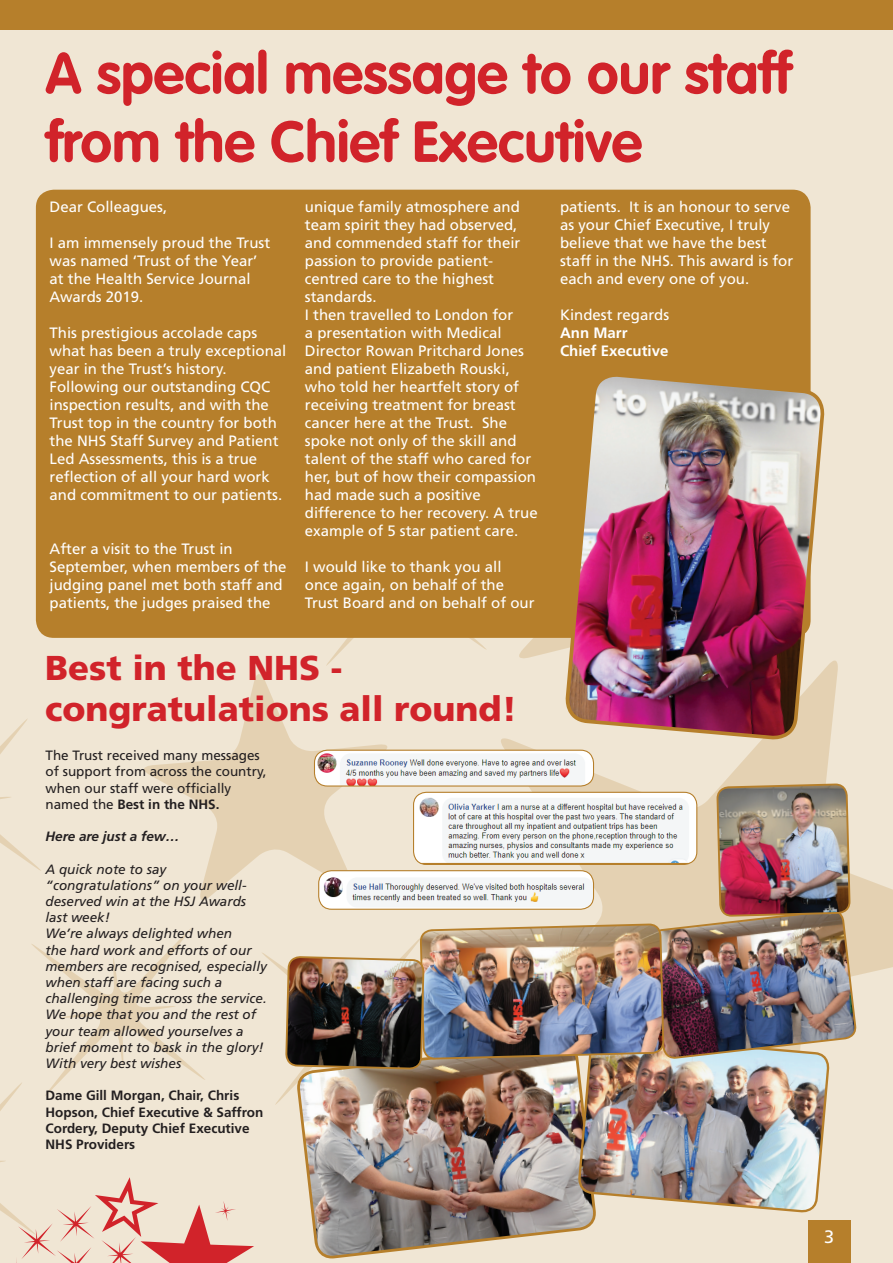
<style>
.page{position:relative;width:893px;height:1263px;background:#f0e6d4}
.page>*{position:absolute;margin:0;border:0;box-sizing:border-box;transform-origin:0 0}
.t1{font:700 57px/68.4px "VAG Rounded";color:#d1232a}
.t2{font:900 34.5px/41.4px "Frutiger";color:#d1232a}
.t3{font:18px "Frutiger";color:#fff}
.t4{font:15px/18px "Frutiger";color:#fff}
.t5{font:700 15px/18px "Frutiger";color:#fff}
.t6{font:italic 13.5px/16.2px "Frutiger";color:#231f20}
.t7{font:13.5px/16.2px "Frutiger";color:#231f20}
.t8{font:700 13.5px/16.2px "Frutiger";color:#231f20}
.t9{font:italic 700 13.5px "Frutiger";color:#231f20}
.s1{font-weight:700}
</style>
<div class="page">
<svg style="left:144px;top:674px;width:252px;height:227px"></svg>
<svg style="left:462px;top:738px;width:431px;height:291px"></svg>
<svg style="left:519px;top:638px;width:45px;height:21px"></svg>
<svg style="left:0;top:719px;width:41px;height:152px"></svg>
<svg style="left:326px;top:638px;width:160px;height:28px"></svg>
<div style="left:36px;top:190px;width:775px;height:448px;background:#b67f2b;border-radius:18px"></div>
<div style="left:808px;top:1220px;width:42px;height:43px;background:#b67f2b"></div>
<div style="left:0;top:0;width:893px;height:30px;background:#b67f2b"></div>
<svg style="left:0;top:928px;width:284px;height:335px"></svg>
<img style="left:564px;top:371px;width:261px;height:410px">
<img style="left:314px;top:750px;width:279px;height:36px">
<div style="left:314px;top:750px;width:280px;height:36px;border:1px solid #b67f2b;border-radius:13px"></div>
<img style="left:414px;top:792px;width:283px;height:71px">
<div style="left:413px;top:792px;width:284px;height:73px;border:1px solid #b67f2b;border-radius:13px"></div>
<img style="left:425px;top:871px;width:168px;height:38px">
<div style="left:318px;top:870px;width:276px;height:40px;border:1px solid #b67f2b;border-radius:13px"></div>
<svg style="left:309px;top:1193px;width:268px;height:66px"></svg>
<img style="left:577px;top:1081px;width:251px;height:150px">
<img style="left:650px;top:909px;width:206px;height:172px">
<img style="left:425px;top:924px;width:238px;height:269px">
<img style="left:717px;top:650px;width:133px;height:400px">
<img style="left:284px;top:826px;width:141px;height:373px">
<h1 class="t1" style="left:46px;top:39px;width:747px">A special message to our staff from the Chief Executive</h1>
<p class="t4" style="left:50px;top:197px;width:119px">Dear Colleagues,</p>
<p class="t4" style="left:50px;top:233px;width:222px">I am immensely proud the Trust was named ‘Trust of the Year’ at the Health Service Journal<br>Awards 2019.</p>
<p class="t4" style="left:50px;top:323px;width:238px">This prestigious accolade caps what has been a truly exceptional year in the Trust’s history.<br>Following our outstanding CQC inspection results, and with the<br>Trust top in the country for both the NHS Staff Survey and Patient<br>Led Assessments, this is a true reflection of all your hard work and commitment to our patients.</p>
<p class="t4" style="left:50px;top:539px;width:239px">After a visit to the Trust in<br>September, when members of the judging panel met both staff and patients, the judges praised the</p>
<p class="t4" style="left:305px;top:197px;width:234px">unique family atmosphere and team spirit they had observed, and commended staff for their passion to provide patient&shy;centred care to the highest standards.<br>I then travelled to London for<br>a presentation with Medical<br>Director Rowan Pritchard Jones and patient Elizabeth Rouski, who told her heartfelt story of receiving treatment for breast cancer here at the Trust. She spoke not only of the skill and talent of the staff who cared for her, but of how their compassion had made such a positive difference to her recovery. A true example of 5 star patient care.</p>
<p class="t4" style="left:305px;top:557px;width:231px">I would like to thank you all once again, on behalf of the<br>Trust Board and on behalf of our</p>
<h2 class="t2" style="left:45px;top:646px;width:473px">Best in the NHS - congratulations all round!</h2>
<p class="t7" style="left:46px;top:747px;width:223px">The Trust received many messages of support from across the country, when our staff were officially named the <span class="s1">Best in the NHS.</span></p>
<p class="t9" style="left:46px;top:828px;width:135px">Here are just a few…</p>
<p class="t6" style="left:46px;top:861px;width:223px">A quick note to say “congratulations” on your well&shy;deserved win at the HSJ Awards last week!<br>We’re always delighted when<br>the hard work and efforts of our members are recognised, especially when staff are facing such a challenging time across the service.<br>We hope that you and the rest of your team allowed yourselves a brief moment to bask in the glory!<br>With very best wishes</p>
<p class="t8" style="left:46px;top:1087px;width:219px">Dame Gill Morgan, Chair, Chris<br>Hopson, Chief Executive &amp; Saffron<br>Cordery, Deputy Chief Executive<br>NHS Providers</p>
<p class="t4" style="left:560px;top:197px;width:235px">patients. It is an honour to serve as your Chief Executive, I truly believe that we have the best staff in the NHS. This award is for each and every one of you.</p>
<p class="t4" style="left:560px;top:305px;width:111px">Kindest regards</p>
<p class="t5" style="left:560px;top:323px;width:110px">Ann Marr<br>Chief Executive</p>
<p class="t3" style="left:824px;top:1226px;width:12px">3</p>
</div>
